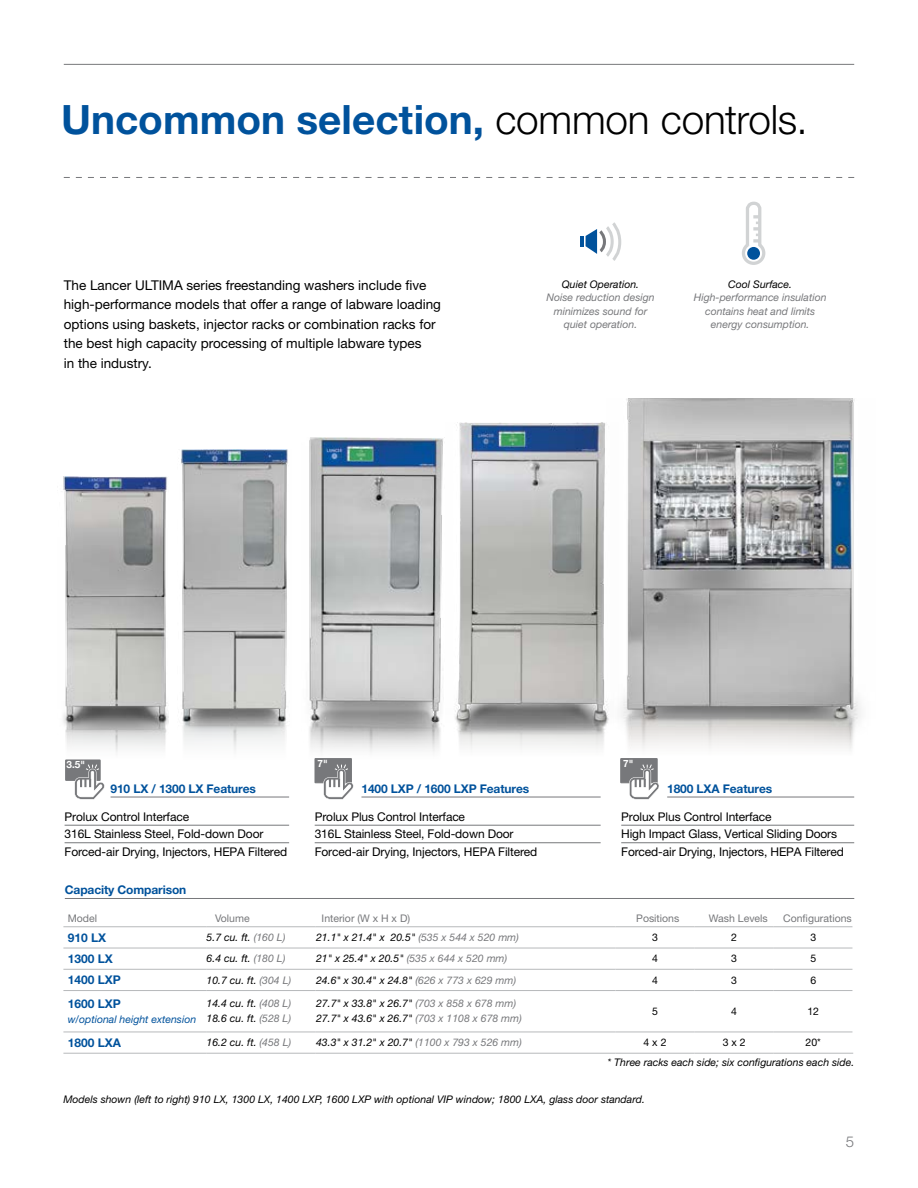
<style>
.page{position:relative;width:918px;height:1188px;background:#fff}
.page>*{position:absolute;margin:0;border:0;box-sizing:border-box;transform-origin:0 0}
.t1{font:700 40.5px "Helvetica Neue LT Std";color:#00529c}
.t2{font:300 15px "Helvetica Neue LT Std";color:#77787b}
.t3{font:13.5px/19.5px "Helvetica Neue LT Std";color:#000}
.t4{font:12px/17.5px "Helvetica Neue LT Std";letter-spacing:-.01em;color:#000}
.t5{font:700 12px "Helvetica Neue LT Std";letter-spacing:-.01em;color:#00529c}
.t6{font:italic 10.5px/15px "Helvetica Neue LT Std";color:#000}
.t7{font:italic 10.5px/13.5px "Helvetica Neue LT Std";color:#77787b;text-align:center}
.t8{font:10.5px "Helvetica Neue LT Std";color:#77787b}
.t9{font:italic 10.5px "Helvetica Neue LT Std";color:#00529c}
.t10{font:10.5px "Helvetica Neue LT Std";color:#000}
.t11{font:700 10.05px "Helvetica Neue";color:#fff}
.s1{font-weight:300;color:#000}
.s2{color:#77787b}
</style>
<div class="page">
<hr style="left:64px;top:64px;width:790px;height:1px;background:#77787b">
<svg style="left:64px;top:177px;width:790px;height:1px"></svg>
<svg style="left:743px;top:243px;width:21px;height:20px"></svg>
<div style="left:742px;top:241px;width:23px;height:24px;border:3px solid #d1d3d4;border-radius:50%"></div>
<div style="left:747px;top:247px;width:13px;height:13px;background:#00529c;border-radius:50%"></div>
<svg style="left:744px;top:202px;width:19px;height:47px"></svg>
<hr style="left:580px;top:236px;width:4px;height:10px;background:#00529c">
<svg style="left:586px;top:222px;width:35px;height:39px"></svg>
<hr style="left:65px;top:898px;width:789px;height:1px;background:#77787b">
<hr style="left:63px;top:927px;width:143px;height:1px;background:#b7b9bb">
<hr style="left:206px;top:927px;width:110px;height:1px;background:#b7b9bb">
<hr style="left:316px;top:927px;width:299px;height:1px;background:#b7b9bb">
<hr style="left:615px;top:927px;width:80px;height:1px;background:#b7b9bb">
<hr style="left:695px;top:927px;width:79px;height:1px;background:#b7b9bb">
<hr style="left:774px;top:927px;width:78px;height:1px;background:#b7b9bb">
<hr style="left:63px;top:948px;width:143px;height:1px;background:#b7b9bb">
<hr style="left:206px;top:948px;width:110px;height:1px;background:#b7b9bb">
<hr style="left:316px;top:948px;width:299px;height:1px;background:#b7b9bb">
<hr style="left:615px;top:948px;width:80px;height:1px;background:#b7b9bb">
<hr style="left:695px;top:948px;width:79px;height:1px;background:#b7b9bb">
<hr style="left:774px;top:948px;width:78px;height:1px;background:#b7b9bb">
<hr style="left:63px;top:969px;width:143px;height:1px;background:#b7b9bb">
<hr style="left:206px;top:969px;width:110px;height:1px;background:#b7b9bb">
<hr style="left:316px;top:969px;width:299px;height:1px;background:#b7b9bb">
<hr style="left:615px;top:969px;width:80px;height:1px;background:#b7b9bb">
<hr style="left:695px;top:969px;width:79px;height:1px;background:#b7b9bb">
<hr style="left:774px;top:969px;width:78px;height:1px;background:#b7b9bb">
<hr style="left:63px;top:990px;width:143px;height:1px;background:#b7b9bb">
<hr style="left:206px;top:990px;width:110px;height:1px;background:#b7b9bb">
<hr style="left:316px;top:990px;width:299px;height:1px;background:#b7b9bb">
<hr style="left:615px;top:990px;width:80px;height:1px;background:#b7b9bb">
<hr style="left:695px;top:990px;width:79px;height:1px;background:#b7b9bb">
<hr style="left:774px;top:990px;width:78px;height:1px;background:#b7b9bb">
<hr style="left:63px;top:1032px;width:143px;height:1px;background:#b7b9bb">
<hr style="left:206px;top:1032px;width:110px;height:1px;background:#b7b9bb">
<hr style="left:316px;top:1032px;width:299px;height:1px;background:#b7b9bb">
<hr style="left:615px;top:1032px;width:80px;height:1px;background:#b7b9bb">
<hr style="left:695px;top:1032px;width:79px;height:1px;background:#b7b9bb">
<hr style="left:774px;top:1032px;width:78px;height:1px;background:#b7b9bb">
<hr style="left:63px;top:1053px;width:143px;height:1px;background:#b7b9bb">
<hr style="left:206px;top:1053px;width:110px;height:1px;background:#b7b9bb">
<hr style="left:316px;top:1053px;width:299px;height:1px;background:#b7b9bb">
<hr style="left:615px;top:1053px;width:80px;height:1px;background:#b7b9bb">
<hr style="left:695px;top:1053px;width:79px;height:1px;background:#b7b9bb">
<hr style="left:774px;top:1053px;width:79px;height:1px;background:#b7b9bb">
<div style="left:66px;top:760px;width:34px;height:20px;background:#77787b"></div>
<div style="left:66px;top:760px;width:34px;height:21px;border:1px solid #77787b"></div>
<svg style="left:75px;top:769px;width:30px;height:31px"></svg>
<hr style="left:111px;top:797px;width:178px;height:1px;background:#77787b">
<hr style="left:65px;top:825px;width:224px;height:1px;background:#77787b">
<hr style="left:65px;top:842px;width:224px;height:1px;background:#77787b">
<hr style="left:361px;top:797px;width:240px;height:1px;background:#77787b">
<hr style="left:315px;top:825px;width:286px;height:1px;background:#77787b">
<hr style="left:315px;top:842px;width:286px;height:1px;background:#77787b">
<div style="left:621px;top:759px;width:36px;height:24px;background:#77787b"></div>
<div style="left:621px;top:758px;width:36px;height:25px;border:1px solid #77787b"></div>
<svg style="left:629px;top:769px;width:30px;height:31px"></svg>
<hr style="left:667px;top:797px;width:187px;height:1px;background:#77787b">
<hr style="left:621px;top:825px;width:233px;height:1px;background:#77787b">
<hr style="left:621px;top:842px;width:233px;height:1px;background:#77787b">
<div style="left:315px;top:759px;width:36px;height:24px;background:#77787b"></div>
<div style="left:315px;top:758px;width:37px;height:25px;border:1px solid #77787b"></div>
<svg style="left:323px;top:772px;width:31px;height:28px"></svg>
<img style="left:455px;top:423px;width:152px;height:326px">
<img style="left:181px;top:450px;width:107px;height:300px">
<img style="left:309px;top:438px;width:134px;height:334px">
<img style="left:607px;top:398px;width:254px;height:371px">
<img style="left:63px;top:477px;width:106px;height:292px">
<h1 class="t1" style="left:61px;top:95px;width:748px">Uncommon selection, <span class="s1">common controls.</span></h1>
<p class="t3" style="left:64px;top:275px;width:379px">The Lancer ULTIMA series freestanding washers include five high-performance models that offer a range of labware loading options using baskets, injector racks or combination racks for the best high capacity processing of multiple labware types<br>in the industry.</p>
<p class="t6" style="left:562px;top:277px;width:79px">Quiet Operation.</p>
<p class="t7" style="left:547px;top:291px;width:109px">Noise reduction design minimizes sound for quiet operation.</p>
<p class="t6" style="left:728px;top:277px;width:65px">Cool Surface.</p>
<p class="t7" style="left:694px;top:291px;width:134px">High-performance insulation contains heat and limits energy consumption.</p>
<p class="t11" style="left:67px;top:757px;width:20px">3.5"</p>
<p class="t5" style="left:111px;top:781px;width:147px">910 LX / 1300 LX Features</p>
<p class="t4" style="left:65px;top:808px;width:224px">Prolux Control Interface<br>316L Stainless Steel, Fold-down Door<br>Forced-air Drying, Injectors, HEPA Filtered</p>
<p class="t11" style="left:318px;top:756px;width:12px">7"</p>
<p class="t5" style="left:361px;top:781px;width:169px">1400 LXP / 1600 LXP Features</p>
<p class="t4" style="left:315px;top:808px;width:224px">Prolux Plus Control Interface<br>316L Stainless Steel, Fold-down Door<br>Forced-air Drying, Injectors, HEPA Filtered</p>
<p class="t11" style="left:623px;top:756px;width:12px">7"</p>
<p class="t5" style="left:667px;top:781px;width:107px">1800 LXA Features</p>
<p class="t4" style="left:621px;top:808px;width:224px">Prolux Plus Control Interface<br>High Impact Glass, Vertical Sliding Doors<br>Forced-air Drying, Injectors, HEPA Filtered</p>
<p class="t5" style="left:65px;top:882px;width:123px">Capacity Comparison</p>
<p class="t8" style="left:68px;top:912px;width:31px">Model</p>
<p class="t8" style="left:215px;top:912px;width:36px">Volume</p>
<p class="t8" style="left:322px;top:912px;width:90px">Interior (W x H x D)</p>
<p class="t8" style="left:636px;top:912px;width:45px">Positions</p>
<p class="t8" style="left:709px;top:912px;width:60px">Wash Levels</p>
<p class="t8" style="left:783px;top:912px;width:70px">Configurations</p>
<p class="t5" style="left:68px;top:930px;width:40px">910 LX</p>
<p class="t6" style="left:207px;top:930px;width:80px">5.7 cu. ft. <span class="s2">(160 L)</span></p>
<p class="t6" style="left:316px;top:930px;width:204px">21.1" x 21.4" x 20.5" <span class="s2">(535 x 544 x 520 mm)</span></p>
<p class="t10" style="left:652px;top:931px;width:7px">3</p>
<p class="t10" style="left:731px;top:931px;width:7px">2</p>
<p class="t10" style="left:810px;top:931px;width:7px">3</p>
<p class="t5" style="left:68px;top:951px;width:47px">1300 LX</p>
<p class="t6" style="left:207px;top:951px;width:80px">6.4 cu. ft. <span class="s2">(180 L)</span></p>
<p class="t6" style="left:316px;top:951px;width:193px">21" x 25.4" x 20.5" <span class="s2">(535 x 644 x 520 mm)</span></p>
<p class="t10" style="left:652px;top:952px;width:7px">4</p>
<p class="t10" style="left:731px;top:952px;width:7px">3</p>
<p class="t10" style="left:810px;top:952px;width:7px">5</p>
<p class="t5" style="left:68px;top:972px;width:55px">1400 LXP</p>
<p class="t6" style="left:207px;top:972px;width:86px">10.7 cu. ft. <span class="s2">(304 L)</span></p>
<p class="t6" style="left:316px;top:972px;width:201px">24.6" x 30.4" x 24.8" <span class="s2">(626 x 773 x 629 mm)</span></p>
<p class="t10" style="left:652px;top:974px;width:7px">4</p>
<p class="t10" style="left:731px;top:974px;width:7px">3</p>
<p class="t10" style="left:810px;top:974px;width:7px">6</p>
<p class="t5" style="left:68px;top:996px;width:55px">1600 LXP</p>
<p class="t9" style="left:68px;top:1013px;width:130px">w/optional height extension</p>
<p class="t6" style="left:207px;top:996px;width:86px">14.4 cu. ft. <span class="s2">(408 L)<br></span>18.6 cu. ft. <span class="s2">(528 L)</span></p>
<p class="t6" style="left:316px;top:996px;width:207px">27.7" x 33.8" x 26.7" <span class="s2">(703 x 858 x 678 mm)<br></span>27.7" x 43.6" x 26.7" <span class="s2">(703 x 1108 x 678 mm)</span></p>
<p class="t10" style="left:652px;top:1005px;width:7px">5</p>
<p class="t10" style="left:731px;top:1005px;width:7px">4</p>
<p class="t10" style="left:807px;top:1005px;width:13px">12</p>
<p class="t5" style="left:68px;top:1035px;width:55px">1800 LXA</p>
<p class="t6" style="left:207px;top:1035px;width:86px">16.2 cu. ft. <span class="s2">(458 L)</span></p>
<p class="t6" style="left:316px;top:1035px;width:207px">43.3" x 31.2" x 20.7" <span class="s2">(1100 x 793 x 526 mm)</span></p>
<p class="t10" style="left:644px;top:1036px;width:24px">4 x 2</p>
<p class="t10" style="left:723px;top:1036px;width:24px">3 x 2</p>
<p class="t10" style="left:806px;top:1036px;width:17px">20*</p>
<p class="t6" style="left:608px;top:1055px;width:248px">* Three racks each side; six configurations each side.</p>
<p class="t6" style="left:63px;top:1092px;width:583px">Models shown (left to right) 910 LX, 1300 LX, 1400 LXP, 1600 LXP with optional VIP window; 1800 LXA, glass door standard.</p>
<h2 class="t2" style="left:846px;top:1132px;width:10px">5</h2>
</div>
